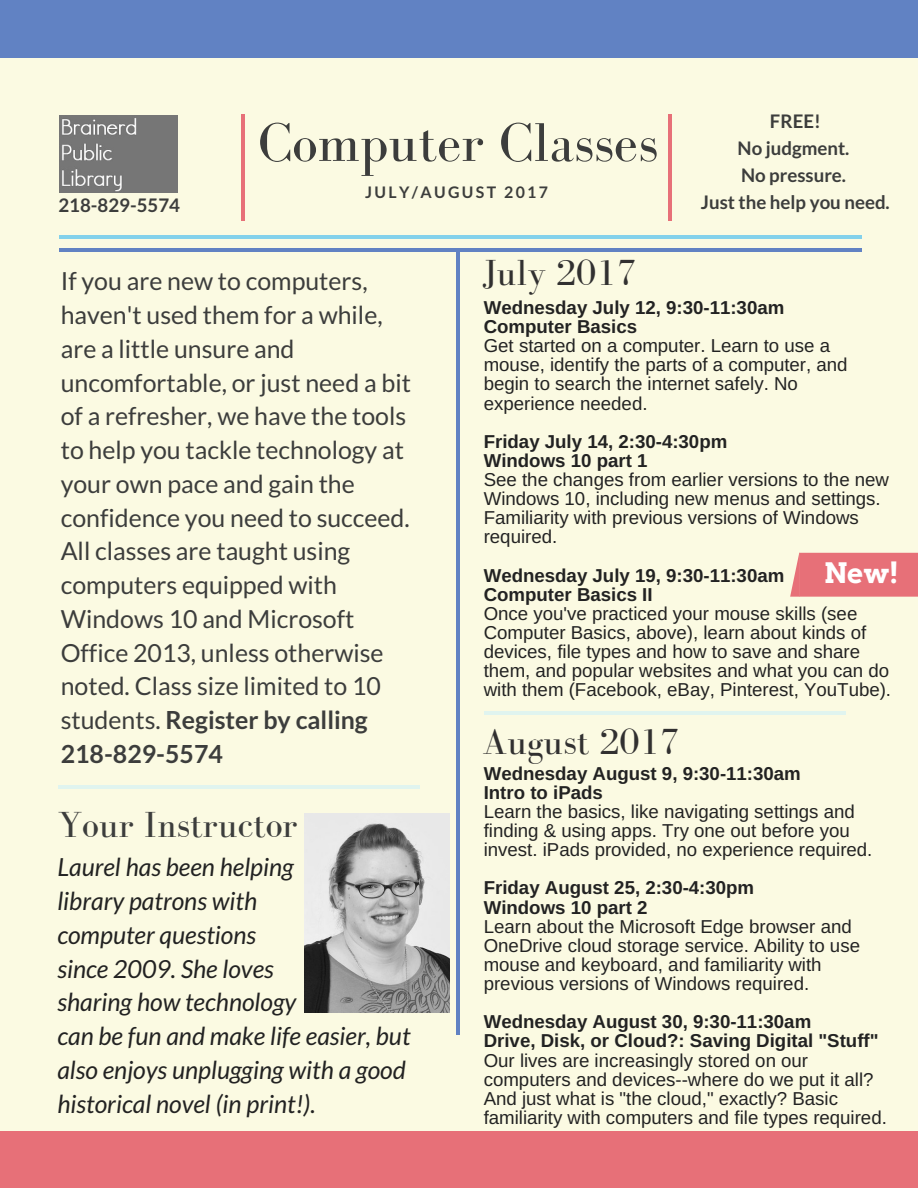
<style>
.page{position:relative;width:918px;height:1188px;background:#fff}
.page>*{position:absolute;margin:0;border:0;box-sizing:border-box;transform-origin:0 0}
.t1{font:55.95px "Bodoni FLF";color:#3c3d3c}
.t2{font:37.35px "Bodoni FLF";color:#313030}
.t3{font:37.35px "Bodoni FLF";color:#3c3d3c}
.t4{font:700 28.05px "Arvo";color:#fff}
.t5{font:24.9px/33.8px "Lato";color:#3c3d3c}
.t6{font:italic 24.9px/33.8px "Lato";color:#222}
.t7{font:18.75px/19.2px "Arimo";color:#222}
.t8{font:700 18.75px/19.2px "Arimo";color:#222}
.t9{font:700 18.75px/27px "Lato";color:#3c3d3c;text-align:center}
.t10{font:700 15.9px "Lato";letter-spacing:.15em;color:#3c3d3c}
.s1{font-weight:700}
</style>
<div class="page">
<div style="left:0;top:0;width:918px;height:1186px;background:#fbfae2"></div>
<hr style="left:242px;top:114px;width:3px;height:106px;background:#e77078">
<hr style="left:668px;top:114px;width:4px;height:106px;background:#e77078">
<hr style="left:457px;top:249px;width:3px;height:786px;background:#6182c3">
<div style="left:0;top:0;width:918px;height:57px;background:#6182c3"></div>
<div style="left:0;top:1132px;width:918px;height:56px;background:#e77078"></div>
<hr style="left:60px;top:235px;width:802px;height:3px;background:#83d1eb">
<hr style="left:59px;top:785px;width:361px;height:4px;background:#e0f4ef">
<hr style="left:485px;top:711px;width:361px;height:3px;background:#e0f4ef">
<hr style="left:60px;top:249px;width:802px;height:3px;background:#6182c3">
<img style="left:60px;top:116px;width:118px;height:76px">
<img style="left:305px;top:813px;width:145px;height:199px">
<div style="left:790px;top:553px;width:128px;height:43px;background:#e77078"></div>
<p class="t9" style="left:58px;top:191px;width:123px">218-829-5574</p>
<h1 class="t1" style="left:258px;top:112px;width:402px">Computer Classes</h1>
<p class="t10" style="left:365px;top:182px;width:184px">JULY/AUGUST 2017</p>
<p class="t9" style="left:701px;top:108px;width:190px">FREE!<br>No judgment.<br>No pressure.<br>Just the help you need.</p>
<p class="t5" style="left:61px;top:264px;width:352px">If you are new to computers, haven't used them for a while, are a little unsure and uncomfortable, or just need a bit of a refresher, we have the tools to help you tackle technology at your own pace and gain the confidence you need to succeed.<br>All classes are taught using computers equipped with<br>Windows 10 and Microsoft<br>Office 2013, unless otherwise noted. Class size limited to 10 students. <span class="s1">Register by calling<br>218-829-5574</span></p>
<h2 class="t3" style="left:57px;top:804px;width:242px">Your Instructor</h2>
<h3 class="t6" style="left:57px;top:850px;width:241px">Laurel has been helping library patrons with computer questions since 2009. She loves sharing how technology</h3>
<h3 class="t6" style="left:57px;top:1019px;width:355px">can be fun and make life easier, but also enjoys unplugging with a good historical novel (in print!).</h3>
<h2 class="t2" style="left:483px;top:252px;width:155px">July 2017</h2>
<p class="t8" style="left:484px;top:298px;width:302px">Wednesday July 12, 9:30-11:30am<br>Computer Basics</p>
<p class="t7" style="left:484px;top:336px;width:365px">Get started on a computer. Learn to use a mouse, identify the parts of a computer, and begin to search the internet safely. No experience needed.</p>
<p class="t8" style="left:484px;top:432px;width:245px">Friday July 14, 2:30-4:30pm<br>Windows 10 part 1</p>
<p class="t7" style="left:484px;top:470px;width:407px">See the changes from earlier versions to the new Windows 10, including new menus and settings.<br>Familiarity with previous versions of Windows required.</p>
<p class="t8" style="left:484px;top:566px;width:302px">Wednesday July 19, 9:30-11:30am<br>Computer Basics II</p>
<p class="t7" style="left:484px;top:604px;width:409px">Once you've practiced your mouse skills (see Computer Basics, above), learn about kinds of devices, file types and how to save and share them, and popular websites and what you can do with them (Facebook, eBay, Pinterest, YouTube).</p>
<h3 class="t4" style="left:824px;top:556px;width:76px">New!</h3>
<h2 class="t2" style="left:483px;top:721px;width:199px">August 2017</h2>
<p class="t8" style="left:484px;top:764px;width:319px">Wednesday August 9, 9:30-11:30am<br>Intro to iPads</p>
<p class="t7" style="left:484px;top:802px;width:390px">Learn the basics, like navigating settings and finding &amp; using apps. Try one out before you invest. iPads provided, no experience required.</p>
<p class="t8" style="left:484px;top:878px;width:272px">Friday August 25, 2:30-4:30pm<br>Windows 10 part 2</p>
<p class="t7" style="left:484px;top:917px;width:378px">Learn about the Microsoft Edge browser and OneDrive cloud storage service. Ability to use mouse and keyboard, and familiarity with previous versions of Windows required.</p>
<p class="t8" style="left:484px;top:1012px;width:396px">Wednesday August 30, 9:30-11:30am<br>Drive, Disk, or Cloud?: Saving Digital "Stuff"</p>
<p class="t7" style="left:484px;top:1050px;width:405px">Our lives are increasingly stored on our computers and devices--where do we put it all?<br>And just what is "the cloud," exactly? Basic familiarity with computers and file types required.</p>
</div>
